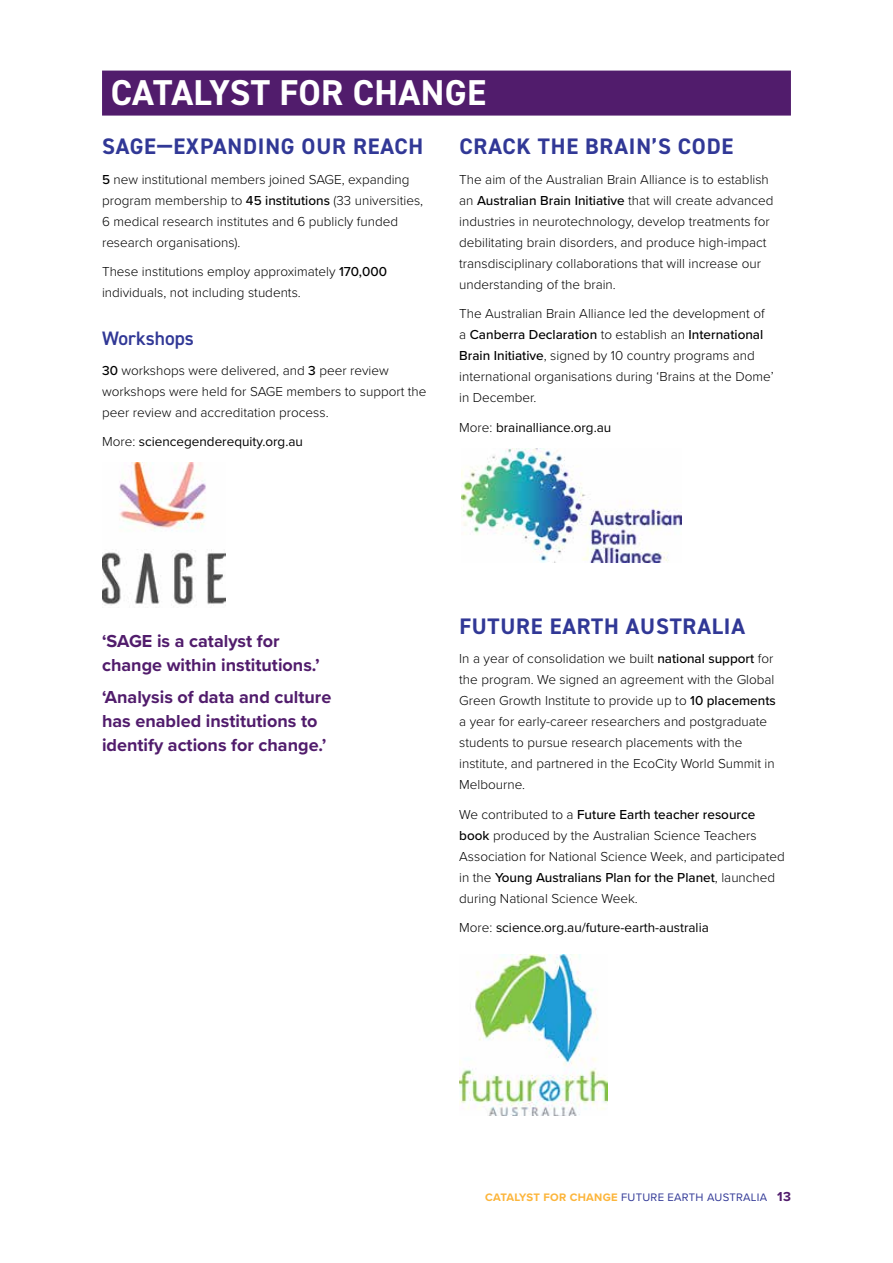
<style>
.page{position:relative;width:893px;height:1263px;background:#fff}
.page>*{position:absolute;margin:0;border:0;box-sizing:border-box;transform-origin:0 0}
.t1{font:700 36px "DIN2014";letter-spacing:.01em;color:#fff}
.t2{font:700 22.5px "DIN2014";letter-spacing:.035em;color:#313896}
.t3{font:600 19.5px "DIN2014";color:#313896}
.t4{font:700 18px/24px "Proxima Nova";color:#511c6c}
.t5{font:300 13.5px/21px "Proxima Nova";color:#000}
.t6{font:13.5px "Proxima Nova";color:#000}
.t7{font:700 13.5px "Proxima Nova";color:#511c6c}
.t8{font:11.25px "Proxima Nova";color:#313896}
.t9{font:700 11.25px "Proxima Nova";color:#fcb53b}
.s1{font-weight:500}
.s2{font-weight:300}
</style>
<div class="page">
<img style="left:102px;top:463px;width:124px;height:144px">
<img style="left:461px;top:449px;width:220px;height:113px">
<img style="left:459px;top:955px;width:148px;height:161px">
<div style="left:102px;top:71px;width:689px;height:45px;background:#511c6c"></div>
<h1 class="t1" style="left:111px;top:68px;width:377px">CATALYST FOR CHANGE</h1>
<h2 class="t2" style="left:102px;top:131px;width:323px">SAGE—EXPANDING OUR REACH</h2>
<p class="t5" style="left:102px;top:168px;width:323px"><span class="s1">5</span> new institutional members joined SAGE, expanding program membership to <span class="s1">45 institutions</span> (33 universities, 6 medical research institutes and 6 publicly funded research organisations).</p>
<p class="t5" style="left:102px;top:260px;width:286px">These institutions employ approximately <span class="s1">170,000 </span>individuals, not including students.</p>
<h3 class="t3" style="left:102px;top:325px;width:93px">Workshops</h3>
<p class="t5" style="left:102px;top:359px;width:326px"><span class="s1">30</span> workshops were delivered, and <span class="s1">3</span> peer review workshops were held for SAGE members to support the peer review and accreditation process.</p>
<p class="t6" style="left:102px;top:432px;width:202px"><span class="s2">More:</span> sciencegenderequity.org.au</p>
<h2 class="t2" style="left:459px;top:131px;width:276px">CRACK THE BRAIN’S CODE</h2>
<p class="t5" style="left:459px;top:168px;width:316px">The aim of the Australian Brain Alliance is to establish an <span class="s1">Australian Brain Initiative</span> that will create advanced industries in neurotechnology, develop treatments for debilitating brain disorders, and produce high-impact transdisciplinary collaborations that will increase our understanding of the brain.</p>
<p class="t5" style="left:459px;top:302px;width:316px">The Australian Brain Alliance led the development of a <span class="s1">Canberra Declaration</span> to establish an <span class="s1">International Brain Initiative</span>, signed by 10 country programs and international organisations during ‘Brains at the Dome’ in December.</p>
<p class="t6" style="left:459px;top:417px;width:154px"><span class="s2">More:</span> brainalliance.org.au</p>
<h3 class="t4" style="left:102px;top:628px;width:219px">‘SAGE is a catalyst for change within institutions.’</h3>
<h3 class="t4" style="left:102px;top:685px;width:231px">‘Analysis of data and culture has enabled institutions to identify actions for change.’</h3>
<h2 class="t2" style="left:459px;top:611px;width:287px">FUTURE EARTH AUSTRALIA</h2>
<p class="t5" style="left:459px;top:647px;width:318px">In a year of consolidation we built <span class="s1">national support</span> for the program. We signed an agreement with the Global Green Growth Institute to provide up to <span class="s1">10 placements </span>a year for early-career researchers and postgraduate students to pursue research placements with the institute, and partnered in the EcoCity World Summit in Melbourne.</p>
<p class="t5" style="left:459px;top:803px;width:327px">We contributed to a <span class="s1">Future Earth teacher resource book</span> produced by the Australian Science Teachers Association for National Science Week, and participated in the <span class="s1">Young Australians Plan for the Planet</span>, launched during National Science Week.</p>
<p class="t6" style="left:459px;top:918px;width:251px"><span class="s2">More:</span> science.org.au/future-earth-australia</p>
<p class="t9" style="left:485px;top:1189px;width:16px">Catalyst</p>
<p class="t9" style="left:543px;top:1189px;width:9px">for</p>
<p class="t9" style="left:570px;top:1189px;width:9px">change</p>
<p class="t8" style="left:621px;top:1189px;width:8px">Future</p>
<p class="t8" style="left:668px;top:1189px;width:15px">Earth</p>
<p class="t8" style="left:707px;top:1189px;width:15px">Australia</p>
<p class="t7" style="left:777px;top:1187px;width:15px">13</p>
</div>
